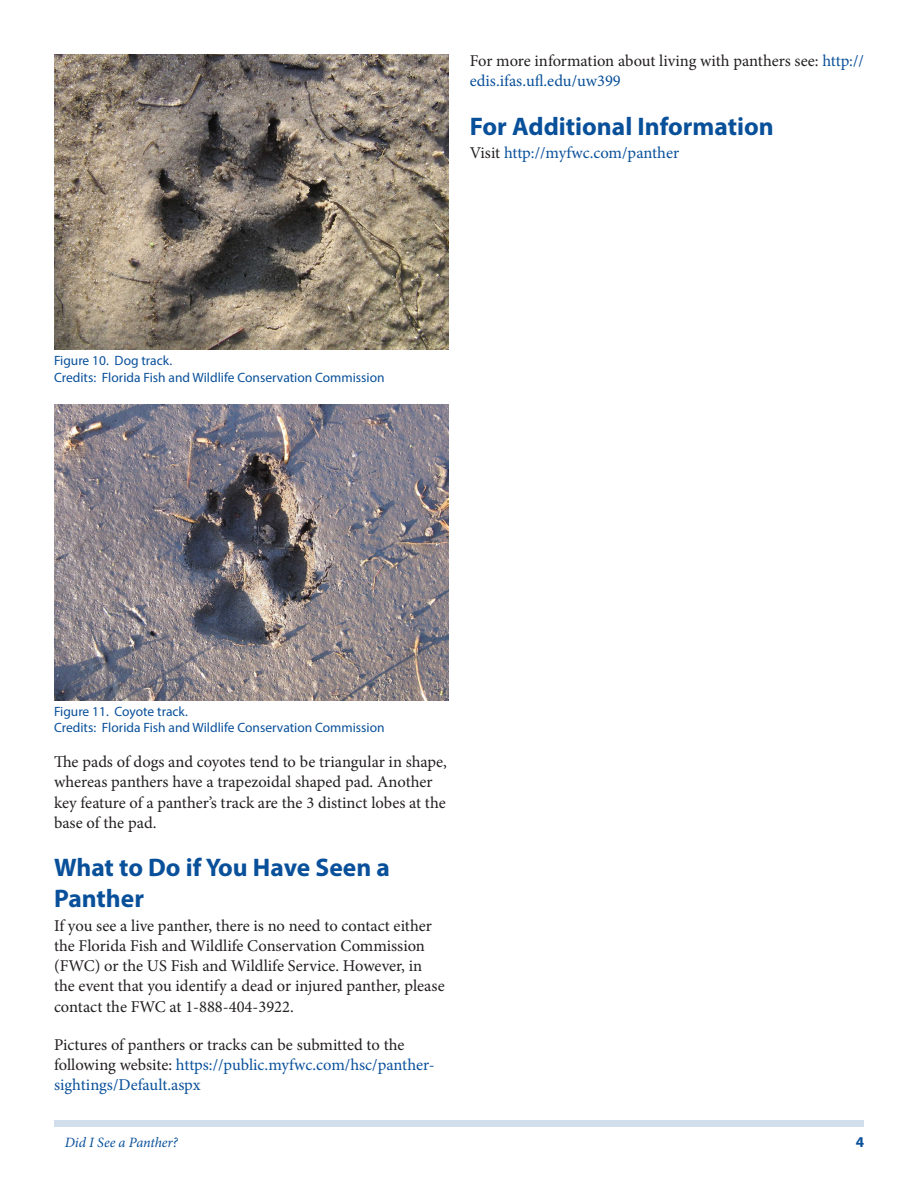
<style>
.page{position:relative;width:918px;height:1188px;background:#fff}
.page>*{position:absolute;margin:0;border:0;box-sizing:border-box;transform-origin:0 0}
.SectionHeading0{font:700 25.5px/30.6px "Myriad Pro";color:#09509a}
.Paragraph{font:16.5px/20.2px "Minion Pro";color:#231f20}
.Paragraph-2{font:16.5px "Minion Pro";letter-spacing:-.01em;color:#09509a}
.t1{font:700 15px "Myriad Pro";color:#09509a}
.RunningTitleItalics{font:italic 14.25px "Minion Pro";letter-spacing:-.005em;color:#09509a}
.FigureCaption{font:13.5px "Myriad Pro";color:#09509a}
.s1{color:#09509a}
.s2{color:#231f20}
</style>
<div class="page">
<div style="left:54px;top:1120px;width:810px;height:7px;background:#d0dfeb"></div>
<img style="left:54px;top:54px;width:394px;height:296px">
<img style="left:54px;top:405px;width:394px;height:295px">
<p class="FigureCaption" style="left:54px;top:352px;width:120px">Figure 10. Dog track.</p>
<p class="FigureCaption" style="left:54px;top:369px;width:332px">Credits: Florida Fish and Wildlife Conservation Commission</p>
<p class="Paragraph" style="left:470px;top:51px;width:396px">For more information about living with panthers see: <span class="s1">http:// edis.ifas.ufl.edu/uw399</span></p>
<p class="SectionHeading0" style="left:470px;top:110px;width:306px">For Additional Information</p>
<p class="Paragraph-2" style="left:470px;top:142px;width:211px"><span class="s2">Visit</span> http://myfwc.com/panther</p>
<p class="FigureCaption" style="left:54px;top:703px;width:135px">Figure 11. Coyote track.</p>
<p class="FigureCaption" style="left:54px;top:719px;width:332px">Credits: Florida Fish and Wildlife Conservation Commission</p>
<p class="Paragraph" style="left:54px;top:752px;width:394px">The pads of dogs and coyotes tend to be triangular in shape, whereas panthers have a trapezoidal shaped pad. Another key feature of a panther’s track are the 3 distinct lobes at the base of the pad.</p>
<p class="SectionHeading0" style="left:54px;top:852px;width:337px">What to Do if You Have Seen a<br>Panther</p>
<p class="Paragraph" style="left:54px;top:915px;width:392px">If you see a live panther, there is no need to contact either the Florida Fish and Wildlife Conservation Commission (FWC) or the US Fish and Wildlife Service. However, in the event that you identify a dead or injured panther, please contact the FWC at 1-888-404-3922.</p>
<p class="Paragraph" style="left:54px;top:1035px;width:382px">Pictures of panthers or tracks can be submitted to the following website: <span class="s1">https://public.myfwc.com/hsc/panther&shy;sightings/Default.aspx</span></p>
<p class="RunningTitleItalics" style="left:65px;top:1133px;width:115px">Did I See a Panther?</p>
<p class="t1" style="left:856px;top:1133px;width:10px">4</p>
</div>
